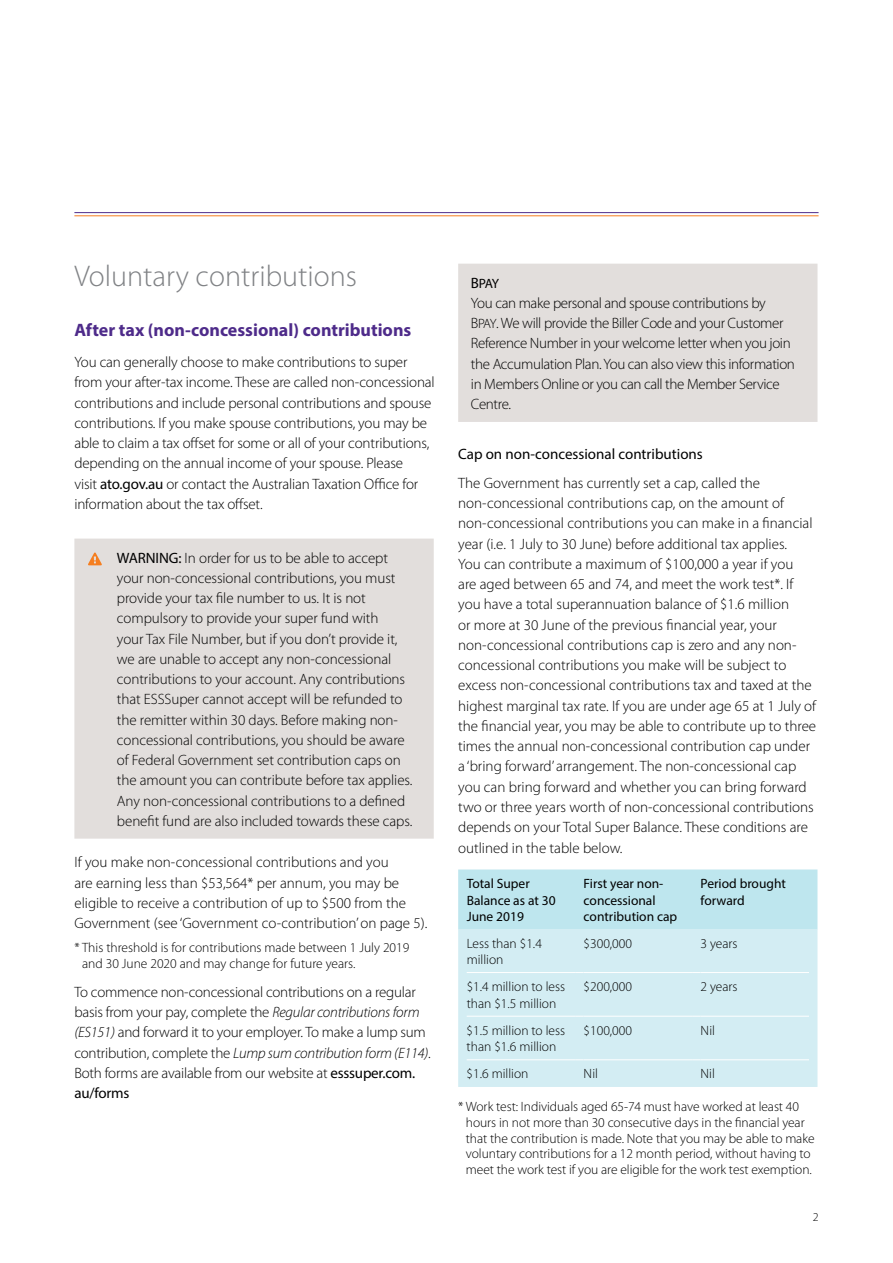
<style>
.page{position:relative;width:893px;height:1263px;background:#fff}
.page>*{position:absolute;margin:0;border:0;box-sizing:border-box;transform-origin:0 0}
.t1{font:300 30px "Myriad Pro";color:#808285}
.t2{font:700 18px "Myriad Pro";color:#4e2b8a}
.t3{font:300 15px/20.2px "Myriad Pro";letter-spacing:-.005em;color:#000}
.t4{font:300 15px/20.2px "Myriad Pro";letter-spacing:-.025em;color:#000}
.t5{font:15px "Myriad Pro";color:#000}
.t6{font:300 13.5px/15.8px "Myriad Pro";letter-spacing:-.005em;color:#000}
.t7{font:13.5px/16.5px "Myriad Pro";color:#000}
.t8{font:300 12px "Myriad Pro";color:#000}
.s1{font-weight:400}
.s2{font-style:italic}
.s3{font-size:15px}
.s4{font-size:13.5px}
</style>
<div class="page">
<hr style="left:74px;top:212px;width:745px;height:1px;background:#4e2b8a">
<hr style="left:74px;top:215px;width:745px;height:1px;background:#f57e20">
<div style="left:74px;top:539px;width:360px;height:300px;background:#e2dedc"></div>
<svg style="left:88px;top:552px;width:14px;height:13px"></svg>
<div style="left:458px;top:264px;width:359px;height:158px;background:#e2dedc"></div>
<div style="left:458px;top:869px;width:359px;height:61px;background:#bee6ee"></div>
<div style="left:458px;top:930px;width:359px;height:157px;background:#d3edf3"></div>
<hr style="left:467px;top:972px;width:108px;height:1px;background:#fff">
<hr style="left:584px;top:972px;width:108px;height:1px;background:#fff">
<hr style="left:701px;top:972px;width:108px;height:1px;background:#fff">
<hr style="left:467px;top:1016px;width:108px;height:1px;background:#fff">
<hr style="left:584px;top:1016px;width:108px;height:1px;background:#fff">
<hr style="left:701px;top:1016px;width:108px;height:1px;background:#fff">
<hr style="left:467px;top:1059px;width:108px;height:1px;background:#fff">
<hr style="left:584px;top:1059px;width:108px;height:1px;background:#fff">
<hr style="left:701px;top:1059px;width:108px;height:1px;background:#fff">
<h1 class="t1" style="left:74px;top:260px;width:284px">Voluntary contributions</h1>
<p class="t2" style="left:74px;top:318px;width:338px">After tax (non-concessional) contributions</p>
<p class="t3" style="left:74px;top:352px;width:362px">You can generally choose to make contributions to super from your after-tax income. These are called non-concessional contributions and include personal contributions and spouse contributions. If you make spouse contributions, you may be able to claim a tax offset for some or all of your contributions, depending on the annual income of your spouse. Please<br>visit <span class="s1">ato.gov.au</span> or contact the Australian Taxation Office for information about the tax offset.</p>
<p class="t3" style="left:117px;top:548px;width:297px"><span class="s1">WARNING:</span> In order for us to be able to accept your non-concessional contributions, you must provide your tax file number to us. It is not compulsory to provide your super fund with<br>your Tax File Number, but if you don’t provide it, we are unable to accept any non-concessional contributions to your account. Any contributions that ESSSuper cannot accept will be refunded to the remitter within 30 days. Before making non&shy;concessional contributions, you should be aware of Federal Government set contribution caps on the amount you can contribute before tax applies.<br>Any non-concessional contributions to a defined benefit fund are also included towards these caps.</p>
<p class="t3" style="left:74px;top:852px;width:355px">If you make non-concessional contributions and you<br>are earning less than $53,564* per annum, you may be eligible to receive a contribution of up to $500 from the Government (see ‘Government co-contribution’ on page 5).</p>
<p class="t6" style="left:82px;top:940px;width:329px;text-indent:-8px">* This threshold is for contributions made between 1 July 2019 and 30 June 2020 and may change for future years.</p>
<p class="t3" style="left:74px;top:982px;width:358px">To commence non-concessional contributions on a regular basis from your pay, complete the <span class="s2">Regular contributions form (ES151)</span> and forward it to your employer. To make a lump sum contribution, complete the <span class="s2">Lump sum contribution form (E114)</span>.<br>Both forms are available from our website at <span class="s1">esssuper.com. au/forms</span></p>
<p class="t7" style="left:471px;top:275px;width:30px"><span class="s3">B</span>PAY</p>
<p class="t4" style="left:471px;top:293px;width:326px">You can make personal and spouse contributions by B<span class="s4">PAY</span>. We will provide the Biller Code and your Customer Reference Number in your welcome letter when you join the Accumulation Plan. You can also view this information in Members Online or you can call the Member Service Centre.</p>
<p class="t5" style="left:458px;top:445px;width:246px">Cap on non-concessional contributions</p>
<p class="t3" style="left:458px;top:473px;width:360px">The Government has currently set a cap, called the non-concessional contributions cap, on the amount of non-concessional contributions you can make in a financial year (i.e. 1 July to 30 June) before additional tax applies.<br>You can contribute a maximum of $100,000 a year if you<br>are aged between 65 and 74, and meet the work test*. If you have a total superannuation balance of $1.6 million<br>or more at 30 June of the previous financial year, your non-concessional contributions cap is zero and any non&shy;concessional contributions you make will be subject to excess non-concessional contributions tax and taxed at the highest marginal tax rate. If you are under age 65 at 1 July of the financial year, you may be able to contribute up to three times the annual non-concessional contribution cap under a ‘bring forward’ arrangement. The non-concessional cap you can bring forward and whether you can bring forward two or three years worth of non-concessional contributions depends on your Total Super Balance. These conditions are outlined in the table below.</p>
<p class="t7" style="left:467px;top:875px;width:90px">Total Super<br>Balance as at 30<br>June 2019</p>
<p class="t7" style="left:584px;top:875px;width:95px">First year non&shy;concessional contribution cap</p>
<p class="t7" style="left:701px;top:875px;width:87px">Period brought forward</p>
<p class="t6" style="left:467px;top:935px;width:77px;line-height:16.5px">Less than $1.4 million</p>
<p class="t6" style="left:584px;top:935px;width:50px">$300,000</p>
<p class="t6" style="left:700px;top:935px;width:39px">3 years</p>
<p class="t6" style="left:467px;top:979px;width:100px;line-height:16.5px">$1.4 million to less than $1.5 million</p>
<p class="t6" style="left:584px;top:979px;width:50px">$200,000</p>
<p class="t6" style="left:700px;top:979px;width:39px">2 years</p>
<p class="t6" style="left:467px;top:1022px;width:100px;line-height:16.5px">$1.5 million to less than $1.6 million</p>
<p class="t6" style="left:584px;top:1023px;width:50px">$100,000</p>
<p class="t6" style="left:700px;top:1023px;width:16px">Nil</p>
<p class="t6" style="left:467px;top:1066px;width:63px">$1.6 million</p>
<p class="t6" style="left:584px;top:1066px;width:16px">Nil</p>
<p class="t6" style="left:700px;top:1066px;width:16px">Nil</p>
<p class="t6" style="left:466px;top:1099px;width:350px;text-indent:-8px">* Work test: Individuals aged 65-74 must have worked at least 40 hours in not more than 30 consecutive days in the financial year that the contribution is made. Note that you may be able to make voluntary contributions for a 12 month period, without having to meet the work test if you are eligible for the work test exemption.</p>
<p class="t8" style="left:813px;top:1210px;width:7px">2</p>
</div>
